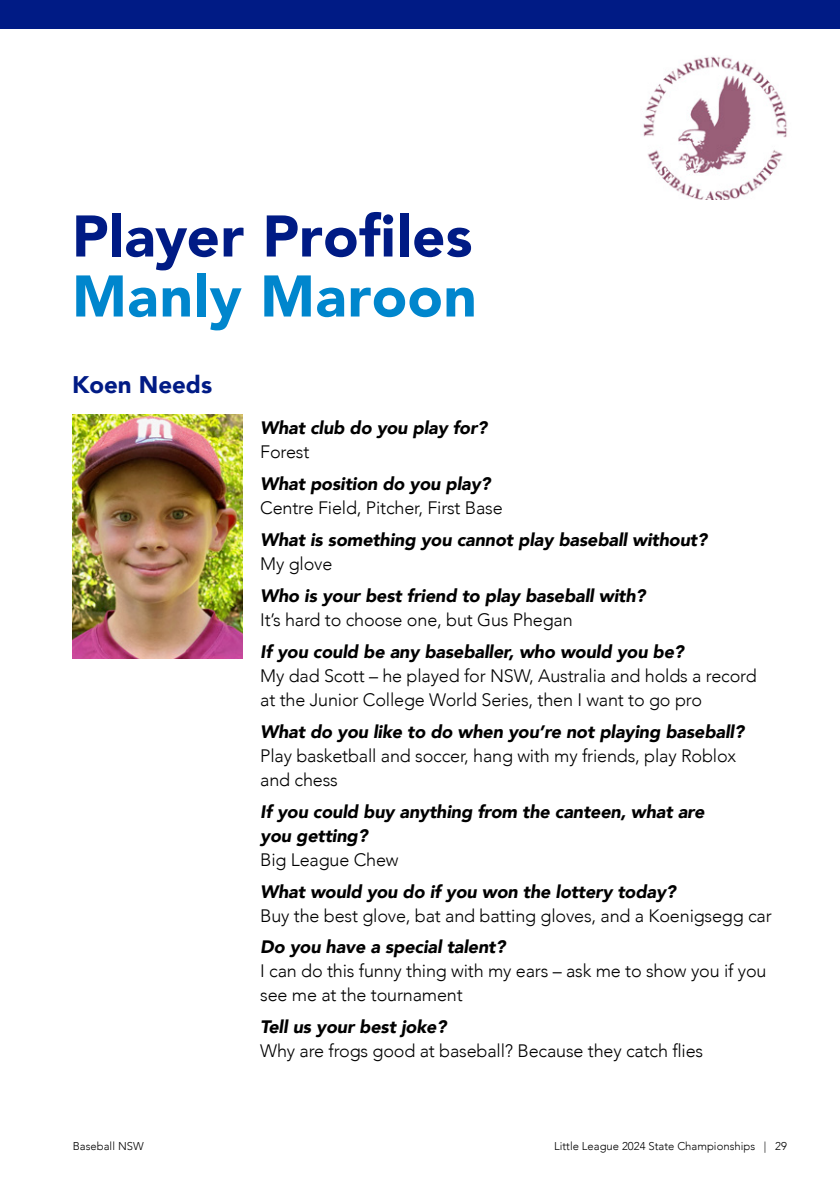
<style>
.page{position:relative;width:840px;height:1191px;background:#fff}
.page>*{position:absolute;margin:0;border:0;box-sizing:border-box;transform-origin:0 0}
.t1{font:900 58px "Avenir";letter-spacing:.005em;color:#001b85}
.t2{font:900 58px "Avenir";letter-spacing:.01em;color:#0086cd}
.t3{font:900 24px "Avenir";color:#001b85}
.t4{font:300 18px/24px "Avenir";letter-spacing:-.01em;color:#000}
.t5{font:italic 900 18px/24px "Avenir";letter-spacing:-.01em;color:#000}
.t6{font:300 11.2px "Avenir";color:#000}
</style>
<div class="page">
<div style="left:0;top:0;width:839px;height:28px;background:#001b85"></div>
<img style="left:72px;top:414px;width:170px;height:244px">
<img style="left:643px;top:56px;width:144px;height:143px">
<h1 class="t1" style="left:72px;top:187px;width:401px">Player Profiles</h1>
<h1 class="t2" style="left:72px;top:247px;width:406px">Manly Maroon</h1>
<h2 class="t3" style="left:72px;top:364px;width:141px">Koen Needs</h2>
<p class="t5" style="left:260px;top:416px;width:228px">What club do you play for?</p>
<p class="t4" style="left:260px;top:440px;width:51px">Forest</p>
<p class="t5" style="left:260px;top:471px;width:232px">What position do you play?</p>
<p class="t4" style="left:260px;top:496px;width:244px">Centre Field, Pitcher, First Base</p>
<p class="t5" style="left:260px;top:527px;width:448px">What is something you cannot play baseball without?</p>
<p class="t4" style="left:260px;top:552px;width:74px">My glove</p>
<p class="t5" style="left:260px;top:583px;width:386px">Who is your best friend to play baseball with?</p>
<p class="t4" style="left:260px;top:607px;width:314px">It’s hard to choose one, but Gus Phegan</p>
<p class="t5" style="left:260px;top:639px;width:425px">If you could be any baseballer, who would you be?</p>
<p class="t4" style="left:260px;top:663px;width:498px">My dad Scott – he played for NSW, Australia and holds a record at the Junior College World Series, then I want to go pro</p>
<p class="t5" style="left:260px;top:719px;width:485px">What do you like to do when you’re not playing baseball?</p>
<p class="t4" style="left:260px;top:743px;width:477px">Play basketball and soccer, hang with my friends, play Roblox and chess</p>
<p class="t5" style="left:260px;top:799px;width:445px">If you could buy anything from the canteen, what are you getting?</p>
<p class="t4" style="left:260px;top:847px;width:140px">Big League Chew</p>
<p class="t5" style="left:260px;top:879px;width:417px">What would you do if you won the lottery today?</p>
<p class="t4" style="left:260px;top:903px;width:512px">Buy the best glove, bat and batting gloves, and a Koenigsegg car</p>
<p class="t5" style="left:260px;top:935px;width:246px">Do you have a special talent?</p>
<p class="t4" style="left:260px;top:959px;width:507px">I can do this funny thing with my ears – ask me to show you if you see me at the tournament</p>
<p class="t5" style="left:260px;top:1015px;width:188px">Tell us your best joke?</p>
<p class="t4" style="left:260px;top:1039px;width:444px">Why are frogs good at baseball? Because they catch flies</p>
<p class="t6" style="left:73px;top:1139px;width:72px">Baseball NSW</p>
<p class="t6" style="left:553px;top:1139px;width:234px">Little League 2024 State Championships | 29</p>
</div>
